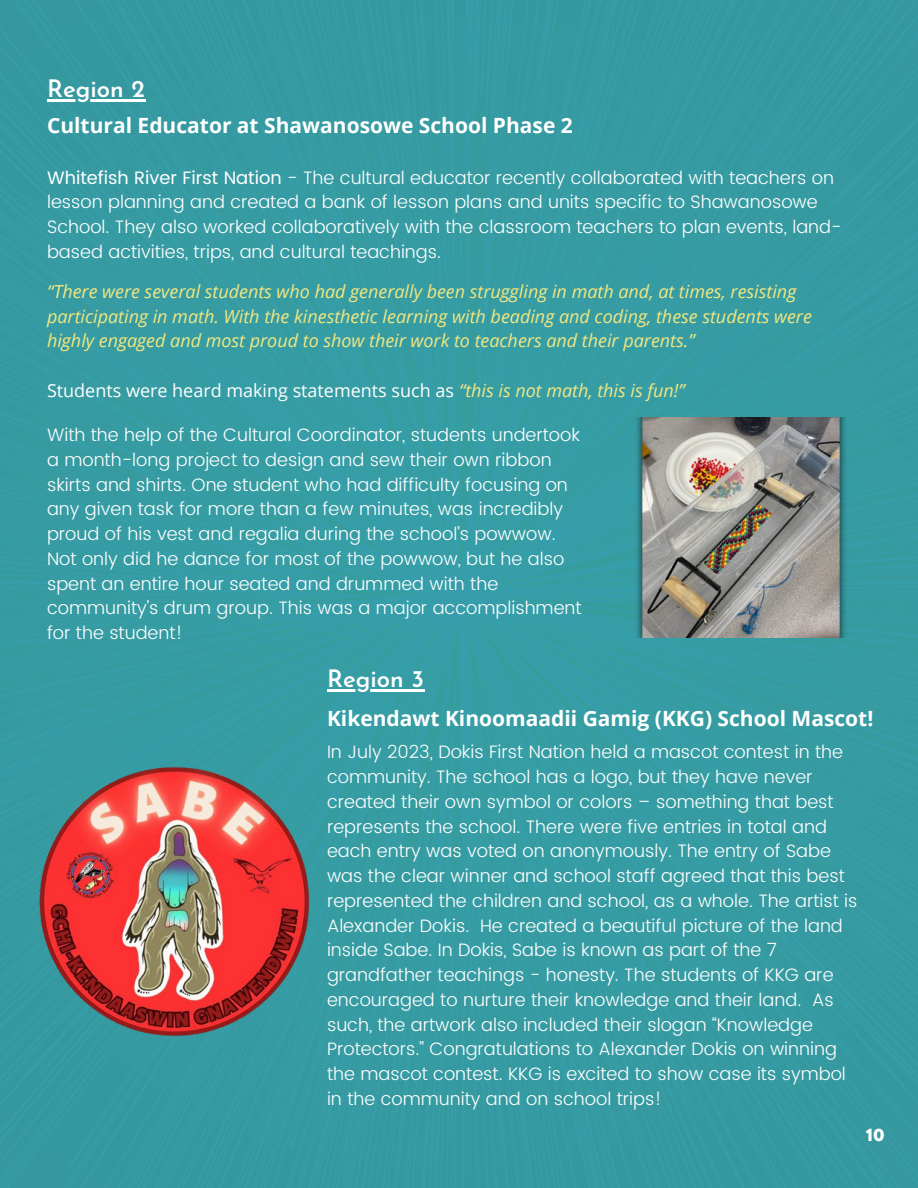
<style>
.page{position:relative;width:918px;height:1188px;background:#369ba1}
.page>*{position:absolute;margin:0;border:0;box-sizing:border-box;transform-origin:0 0}
.t1{font:600 24px "Josefin Sans";color:#fff}
.t2{font:700 21px "Open Sans";color:#fff}
.t3{font:300 18px/24.8px "Poppins";color:#fefefe}
.t4{font:300 18px/24.8px "Poppins";color:#fff}
.t5{font:italic 18px/24.8px "Open Sans";color:#f3e780}
.t6{font:18px "Open Sans";color:#fff}
.t7{font:800 18px "TT Chocolates";color:#fff}
.s1{font-weight:400}
.s2{font-style:italic;color:#f3e780}
</style>
<div class="page">
<img style="left:34px;top:753px;width:283px;height:296px">
<img style="left:632px;top:418px;width:218px;height:219px">
<hr style="left:327px;top:689px;width:97px;height:2px;background:#fff">
<hr style="left:47px;top:99px;width:98px;height:2px;background:#fff">
<p class="t1" style="left:47px;top:79px;width:100px">Region 2</p>
<p class="t2" style="left:47px;top:110px;width:527px">Cultural Educator at Shawanosowe School Phase 2</p>
<p class="t4" style="left:47px;top:165px;width:796px"><span class="s1">Whitefish River First Nation</span> - The cultural educator recently collaborated with teachers on lesson planning and created a bank of lesson plans and units specific to Shawanosowe School. They also worked collaboratively with the classroom teachers to plan events, land&shy;based activities, trips, and cultural teachings.</p>
<p class="t5" style="left:47px;top:279px;width:766px">“There were several students who had generally been struggling in math and, at times, resisting participating in math. With the kinesthetic learning with beading and coding, these students were highly engaged and most proud to show their work to teachers and their parents.”</p>
<p class="t6" style="left:47px;top:378px;width:639px">Students were heard making statements such as <span class="s2">“this is not math, this is fun!”</span></p>
<p class="t4" style="left:47px;top:423px;width:536px">With the help of the Cultural Coordinator, students undertook a month-long project to design and sew their own ribbon skirts and shirts. One student who had difficulty focusing on any given task for more than a few minutes, was incredibly proud of his vest and regalia during the school’s powwow.<br>Not only did he dance for most of the powwow, but he also spent an entire hour seated and drummed with the community’s drum group. This was a major accomplishment for the student!</p>
<p class="t1" style="left:327px;top:669px;width:99px">Region 3</p>
<p class="t2" style="left:327px;top:704px;width:548px">Kikendawt Kinoomaadii Gamig (KKG) School Mascot!</p>
<p class="t3" style="left:327px;top:740px;width:532px">In July 2023, Dokis First Nation held a mascot contest in the community. The school has a logo, but they have never created their own symbol or colors – something that best represents the school. There were five entries in total and each entry was voted on anonymously. The entry of Sabe was the clear winner and school staff agreed that this best represented the children and school, as a whole. The artist is Alexander Dokis. He created a beautiful picture of the land inside Sabe. In Dokis, Sabe is known as part of the 7 grandfather teachings - honesty. The students of KKG are encouraged to nurture their knowledge and their land. As such, the artwork also included their slogan “Knowledge Protectors.” Congratulations to Alexander Dokis on winning the mascot contest. KKG is excited to show case its symbol in the community and on school trips!</p>
<p class="t7" style="left:866px;top:1125px;width:20px">10</p>
</div>
